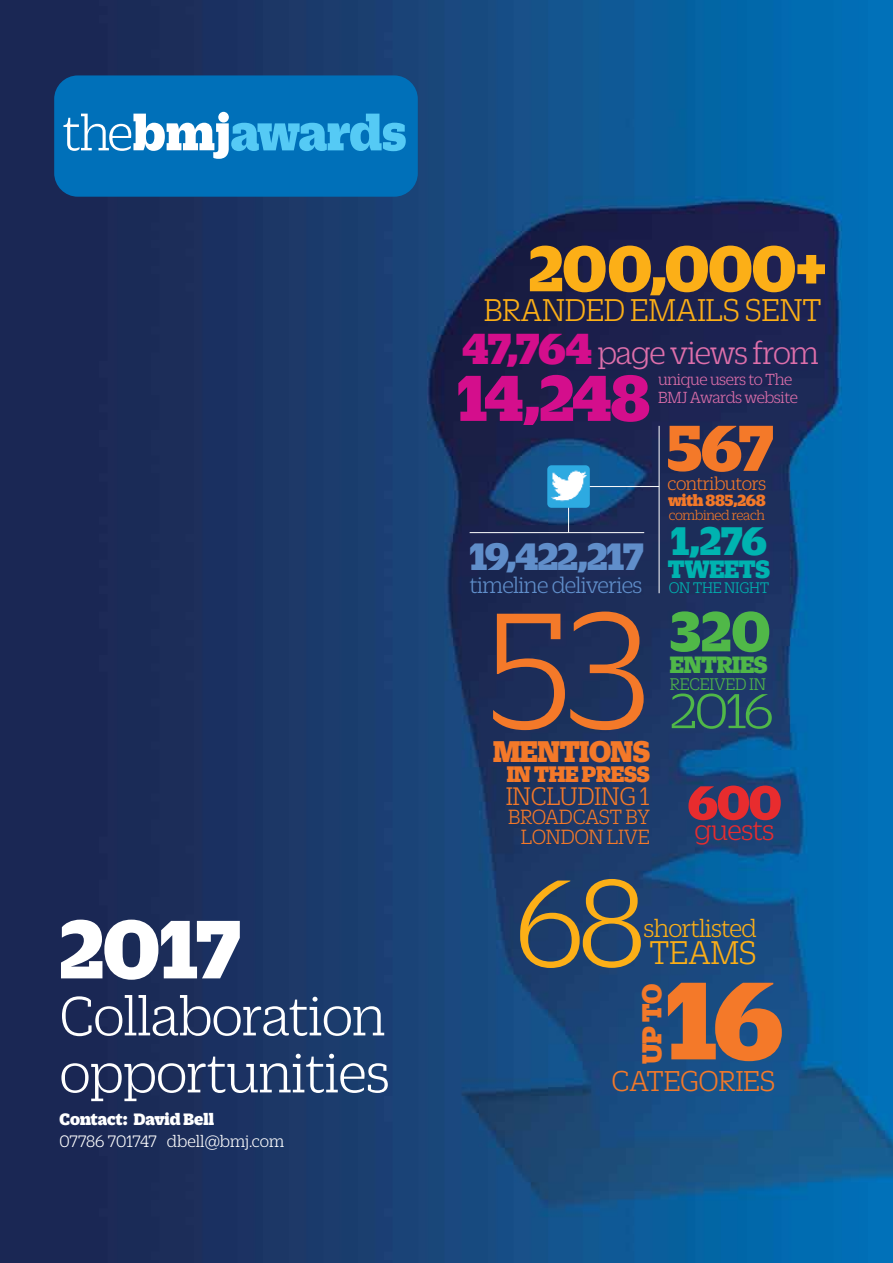
<style>
.page{position:relative;width:893px;height:1263px;background:#fff}
.page>*{position:absolute;margin:0;border:0;box-sizing:border-box;transform-origin:0 0}
.t1{font:300 179.55px "Duplicate Slab";color:#f47929}
.t2{font:300 134.1px "Duplicate Slab";color:#fcaf17}
.t3{font:900 120px "Duplicate Slab";color:#f47929}
.t4{font:900 90px "Duplicate Slab";color:#fff}
.t5{font:900 70.5px "Duplicate Slab";color:#d40e8c}
.t6{font:900 70.5px "Duplicate Slab";color:#f47929}
.t7{font:900 69.9px "Duplicate Slab";letter-spacing:-.015em;color:#fcaf17}
.t8{font:900 61.2px "Duplicate Slab";color:#50b848}
.t9{font:300 60px/57px "Duplicate Slab";letter-spacing:-.015em;color:#fff}
.t10{font:300 53.25px "Duplicate Slab";color:#50b848;scale:1.1 1}
.t11{font:900 51.9px "Duplicate Slab";color:#e82c2e}
.t12{font:900 43.35px "Duplicate Slab";color:#00b3b0}
.t13{font:900 41.55px "Duplicate Slab";letter-spacing:-.03em;color:#608eca}
.t14{font:300 35.7px "Duplicate Slab";color:#fcaf17}
.t15{font:300 34.65px "Duplicate Slab";letter-spacing:-.035em;color:#de6fab}
.t16{font:300 34.2px "Duplicate Slab";letter-spacing:-.015em;color:#fcaf17}
.t17{font:900 32.55px "Duplicate Slab";letter-spacing:-.015em;color:#f47929}
.t18{font:300 31.2px "Duplicate Slab";color:#f47929}
.t19{font:300 30.6px "Duplicate Slab";letter-spacing:-.025em;color:#e82c2e}
.t20{font:900 29.85px "Duplicate Slab";color:#f47929}
.t21{font:300 27.6px "Duplicate Slab";color:#f47929}
.t22{font:900 27.45px "Duplicate Slab";letter-spacing:-.015em;color:#00b3b0}
.t23{font:300 27px "Duplicate Slab";letter-spacing:-.025em;color:#fcaf17}
.t24{font:900 25.8px "Duplicate Slab";letter-spacing:-.015em;color:#50b848}
.t25{font:900 24.45px "Duplicate Slab";letter-spacing:-.015em;color:#f47929}
.t26{font:300 24.3px "Duplicate Slab";letter-spacing:-.025em;color:#608eca}
.t27{font:300 22.35px/19.4px "Duplicate Slab";letter-spacing:-.02em;color:#f47929;text-align:center}
.t28{font:300 20.1px "Duplicate Slab";letter-spacing:-.025em;color:#f47929}
.t29{font:300 18.3px "Duplicate Slab";color:#50b848}
.t30{font:300 18px "Duplicate Slab";color:#fff}
.t31{font:900 18px "Duplicate Slab";letter-spacing:-.005em;color:#fff}
.t32{font:900 17.55px "Duplicate Slab";letter-spacing:-.025em;color:#f47929}
.t33{font:300 17.4px/18.3px "Duplicate Slab";letter-spacing:-.025em;color:#de6fab}
.t34{font:300 16.65px "Duplicate Slab";color:#00b3b0}
.t35{font:300 15.15px "Duplicate Slab";letter-spacing:-.025em;color:#f47929}
.s1{font-weight:900;font-size:47.25px;color:#d40e8c}
</style>
<div class="page">
<img style="left:0;top:0;width:893px;height:1263px">
<div style="left:54px;top:75px;width:364px;height:122px;background:#0070b9;border-radius:24px"></div>
<svg style="left:63px;top:112px;width:343px;height:47px"></svg>
<hr style="left:470px;top:532px;width:174px;height:1px;background:#fff">
<hr style="left:563px;top:486px;width:96px;height:1px;background:#fff">
<hr style="left:659px;top:426px;width:1px;height:167px;background:#fff">
<hr style="left:568px;top:493px;width:1px;height:40px;background:#fff">
<img style="left:547px;top:465px;width:43px;height:43px">
<h3 class="t4" style="left:60px;top:886px;width:184px">2017</h3>
<h3 class="t9" style="left:60px;top:984px;width:332px">Collaboration opportunities</h3>
<p class="t31" style="left:60px;top:1107px;width:156px">Contact: David Bell</p>
<p class="t30" style="left:60px;top:1130px;width:226px">07786 701747 dbell@bmj.com</p>
<h3 class="t7" style="left:529px;top:220px;width:300px">200,000+</h3>
<h3 class="t16" style="left:484px;top:289px;width:340px">BRANDED EMAILS SENT</h3>
<h3 class="t15" style="left:462px;top:332px;width:358px"><span class="s1">47,764</span> pageviews from</h3>
<h3 class="t5" style="left:457px;top:349px;width:194px">14,248</h3>
<p class="t33" style="left:658px;top:369px;width:141px">unique users to The<br>BMJ Awards website</p>
<h3 class="t6" style="left:666px;top:399px;width:110px">567</h3>
<p class="t28" style="left:667px;top:471px;width:100px">contributors</p>
<p class="t32" style="left:668px;top:488px;width:99px">with885,268</p>
<p class="t35" style="left:669px;top:506px;width:98px">combined reach</p>
<h3 class="t13" style="left:470px;top:528px;width:176px">19,422,217</h3>
<h3 class="t26" style="left:469px;top:570px;width:175px">timeline deliveries</h3>
<h1 class="t1" style="left:487px;top:560px;width:165px">53</h1>
<h3 class="t17" style="left:493px;top:729px;width:159px">MENTIONS</h3>
<h3 class="t25" style="left:507px;top:757px;width:145px">INTHEPRESS</h3>
<h3 class="t21" style="left:506px;top:779px;width:146px">INCLUDING 1</h3>
<p class="t27" style="left:508px;top:806px;width:143px">BROADCAST BY<br>LONDON LIVE</p>
<h3 class="t12" style="left:671px;top:510px;width:97px">1,276</h3>
<h3 class="t22" style="left:668px;top:550px;width:104px">TWEETS</h3>
<p class="t34" style="left:669px;top:577px;width:102px">ON THE NIGHT</p>
<h3 class="t8" style="left:669px;top:589px;width:102px">320</h3>
<h3 class="t24" style="left:670px;top:647px;width:99px">ENTRIES</h3>
<p class="t29" style="left:670px;top:673px;width:98px">RECEIVED IN</p>
<h3 class="t10" style="left:670px;top:678px;width:96px">2016</h3>
<h3 class="t11" style="left:688px;top:766px;width:96px">600</h3>
<h3 class="t19" style="left:695px;top:811px;width:82px">guests</h3>
<h2 class="t2" style="left:515px;top:840px;width:132px">68</h2>
<h3 class="t23" style="left:643px;top:911px;width:115px">shortlisted</h3>
<h3 class="t14" style="left:649px;top:931px;width:109px">TEAMS</h3>
<h3 class="t3" style="left:666px;top:936px;width:119px">16</h3>
<h3 class="t20" style="left:631px;top:1064px;width:81px;rotate:-90deg">UPTO</h3>
<h3 class="t18" style="left:612px;top:1062px;width:165px">CATEGORIES</h3>
</div>
